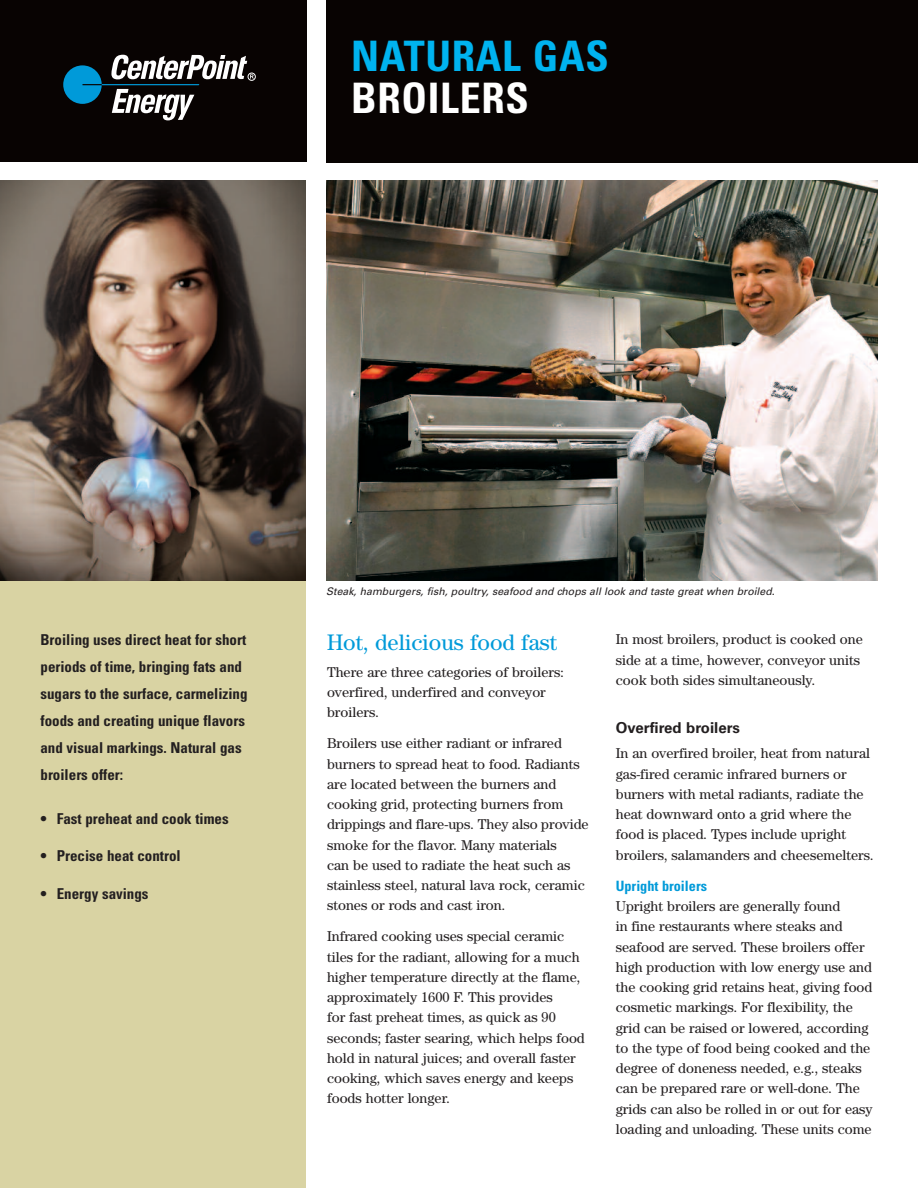
<style>
.page{position:relative;width:918px;height:1188px;background:#fff}
.page>*{position:absolute;margin:0;border:0;box-sizing:border-box;transform-origin:0 0}
.t1{font:700 condensed 42px "Univers";letter-spacing:.02em;color:#00b3ef}
.t2{font:700 condensed 42px "Univers";letter-spacing:.02em;color:#fff}
.t3{font:22.5px "Century";color:#009ad9}
.t4{font:700 condensed 15px/27px "Univers";color:#231f20}
.t5{font:700 15px "Univers";color:#231f20}
.t6{font:14.25px/20.2px "Century";color:#231f20}
.t7{font:700 condensed 14.25px "Univers";color:#009ad9}
.t8{font:italic 10.5px "Univers";color:#231f20}
</style>
<div class="page">
<div style="left:0;top:570px;width:305px;height:618px;background:#d9d3a3"></div>
<div style="left:326px;top:0;width:592px;height:163px;background:#080302"></div>
<div style="left:0;top:0;width:306px;height:162px;background:#080302"></div>
<div style="left:63px;top:65px;width:39px;height:39px;background:#009ad9;border-radius:19px"></div>
<div style="left:248px;top:73px;width:8px;height:8px;border:1px solid #fff;border-radius:50%"></div>
<svg style="left:102px;top:55px;width:152px;height:65px"></svg>
<img style="left:326px;top:180px;width:552px;height:400px">
<img style="left:0;top:181px;width:305px;height:399px">
<h1 class="t1" style="left:351px;top:40px;width:259px">NATURAL GAS</h1>
<h1 class="t2" style="left:351px;top:82px;width:179px">BROILERS</h1>
<p class="t4" style="left:40px;top:628px;width:209px">Broiling uses direct heat for short periods of time, bringing fats and sugars to the surface, carmelizing foods and creating unique flavors and visual markings. Natural gas broilers offer:</p>
<p class="t4" style="left:41px;top:806px;width:190px">• Fast preheat and cook times</p>
<p class="t4" style="left:41px;top:844px;width:142px">• Precise heat control</p>
<p class="t4" style="left:41px;top:882px;width:110px">• Energy savings</p>
<p class="t8" style="left:326px;top:587px;width:450px">Steak, hamburgers, fish, poultry, seafood and chops all look and taste great when broiled.</p>
<h2 class="t3" style="left:327px;top:634px;width:232px">Hot, delicious food fast</h2>
<p class="t6" style="left:327px;top:663px;width:238px">There are three categories of broilers: overfired, underfired and conveyor broilers.</p>
<p class="t6" style="left:327px;top:735px;width:263px">Broilers use either radiant or infrared burners to spread heat to food. Radiants are located between the burners and cooking grid, protecting burners from drippings and flare-ups. They also provide smoke for the flavor. Many materials<br>can be used to radiate the heat such as stainless steel, natural lava rock, ceramic stones or rods and cast iron.</p>
<p class="t6" style="left:327px;top:928px;width:259px">Infrared cooking uses special ceramic tiles for the radiant, allowing for a much higher temperature directly at the flame, approximately 1600 F. This provides<br>for fast preheat times, as quick as 90 seconds; faster searing, which helps food hold in natural juices; and overall faster cooking, which saves energy and keeps foods hotter longer.</p>
<p class="t6" style="left:616px;top:631px;width:249px">In most broilers, product is cooked one side at a time, however, conveyor units cook both sides simultaneously.</p>
<p class="t5" style="left:616px;top:722px;width:126px">Overfired broilers</p>
<p class="t6" style="left:616px;top:745px;width:259px">In an overfired broiler, heat from natural gas-fired ceramic infrared burners or burners with metal radiants, radiate the heat downward onto a grid where the food is placed. Types include upright broilers, salamanders and cheesemelters.</p>
<p class="t7" style="left:616px;top:881px;width:93px">Upright broilers</p>
<p class="t6" style="left:616px;top:897px;width:258px">Upright broilers are generally found<br>in fine restaurants where steaks and seafood are served. These broilers offer high production with low energy use and the cooking grid retains heat, giving food cosmetic markings. For flexibility, the grid can be raised or lowered, according to the type of food being cooked and the degree of doneness needed, e.g., steaks can be prepared rare or well-done. The grids can also be rolled in or out for easy loading and unloading. These units come</p>
</div>
